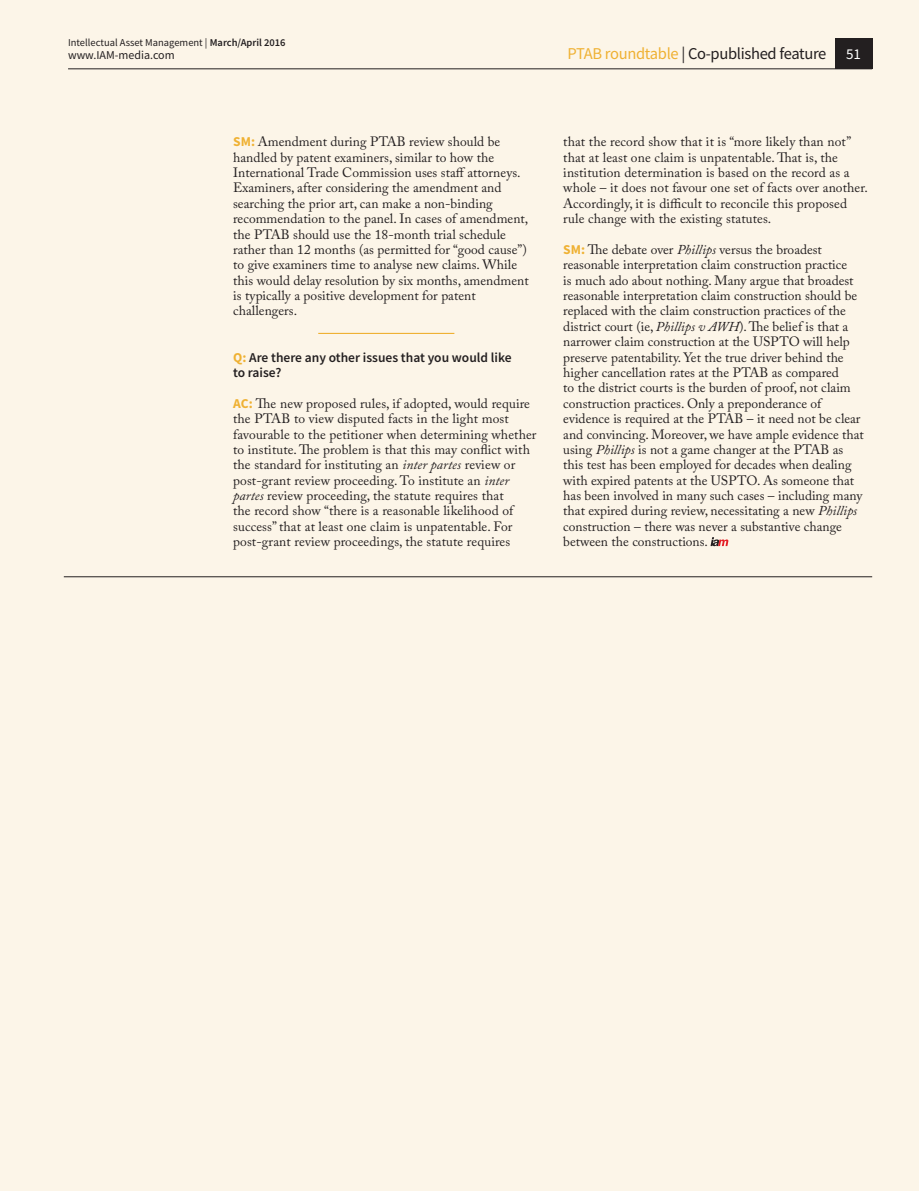
<style>
.page{position:relative;width:919px;height:1191px;background:#fff}
.page>*{position:absolute;margin:0;border:0;box-sizing:border-box;transform-origin:0 0}
.Running_head_right{font:16.5px "Source Sans Pro";letter-spacing:-.02em;color:#231f20}
.t1{font:15px "Source Sans Pro";color:#fff}
.Body_no_indent{font:13.5px/15.3px "Adobe Caslon Pro";color:#231f20}
.Roundtable_Question{font:600 13.5px/15.3px "Source Sans Pro";color:#231f20}
.t2{font:12px "Source Sans Pro";color:#231f20}
.t3{font:10.5px "Source Sans Pro";color:#231f20}
.s1{font-weight:600}
.s2{color:#efb133}
.s3{font-family:"Source Sans Pro";font-weight:700;color:#efb133}
.s4{font-weight:700;color:#efb133}
.s5{font-style:italic}
</style>
<div class="page">
<div style="left:0;top:0;width:918px;height:1191px;background:#fcf5e8"></div>
<svg style="left:710px;top:537px;width:18px;height:9px"></svg>
<hr style="left:318px;top:333px;width:136px;height:1px;background:#efb133">
<div style="left:834px;top:38px;width:38px;height:30px;background:#231f20"></div>
<hr style="left:68px;top:68px;width:804px;height:1px;background:#231f20">
<hr style="left:64px;top:576px;width:808px;height:1px;background:#231f20">
<p class="t3" style="left:68px;top:36px;width:219px">Intellectual Asset Management | <span class="s1">March/April 2016</span></p>
<p class="t2" style="left:68px;top:48px;width:108px">www.IAM-media.com</p>
<p class="Running_head_right" style="left:567px;top:43px;width:260px"><span class="s2">PTAB roundtable</span> | Co-published feature</p>
<p class="t1" style="left:846px;top:44px;width:16px">51</p>
<p class="Body_no_indent" style="left:233px;top:134px;width:297px"><span class="s3">SM:</span> Amendment during PTAB review should be handled by patent examiners, similar to how the International Trade Commission uses staff attorneys.<br>Examiners, after considering the amendment and searching the prior art, can make a non-binding recommendation to the panel. In cases of amendment, the PTAB should use the 18-month trial schedule rather than 12 months (as permitted for “good cause”) to give examiners time to analyse new claims. While this would delay resolution by six months, amendment is typically a positive development for patent challengers.</p>
<p class="Roundtable_Question" style="left:233px;top:349px;width:280px"><span class="s4">Q:</span> Are there any other issues that you would like to raise?</p>
<p class="Body_no_indent" style="left:233px;top:395px;width:305px"><span class="s3">AC:</span> The new proposed rules, if adopted, would require the PTAB to view disputed facts in the light most favourable to the petitioner when determining whether to institute. The problem is that this may conflict with the standard for instituting an <span class="s5">inter partes</span> review or post-grant review proceeding. To institute an <span class="s5">inter partes</span> review proceeding, the statute requires that<br>the record show “there is a reasonable likelihood of success” that at least one claim is unpatentable. For post-grant review proceedings, the statute requires</p>
<p class="Body_no_indent" style="left:563px;top:134px;width:306px">that the record show that it is “more likely than not” that at least one claim is unpatentable. That is, the institution determination is based on the record as a whole – it does not favour one set of facts over another.<br>Accordingly, it is difficult to reconcile this proposed rule change with the existing statutes.</p>
<p class="Body_no_indent" style="left:563px;top:242px;width:302px"><span class="s3">SM:</span> The debate over <span class="s5">Phillips</span> versus the broadest reasonable interpretation claim construction practice<br>is much ado about nothing. Many argue that broadest reasonable interpretation claim construction should be replaced with the claim construction practices of the district court (ie, <span class="s5">Phillips v AWH</span>). The belief is that a narrower claim construction at the USPTO will help preserve patentability. Yet the true driver behind the higher cancellation rates at the PTAB as compared<br>to the district courts is the burden of proof, not claim construction practices. Only a preponderance of evidence is required at the PTAB – it need not be clear and convincing. Moreover, we have ample evidence that using <span class="s5">Phillips</span> is not a game changer at the PTAB as this test has been employed for decades when dealing with expired patents at the USPTO. As someone that has been involved in many such cases – including many that expired during review, necessitating a new <span class="s5">Phillips </span>construction – there was never a substantive change between the constructions.</p>
</div>
